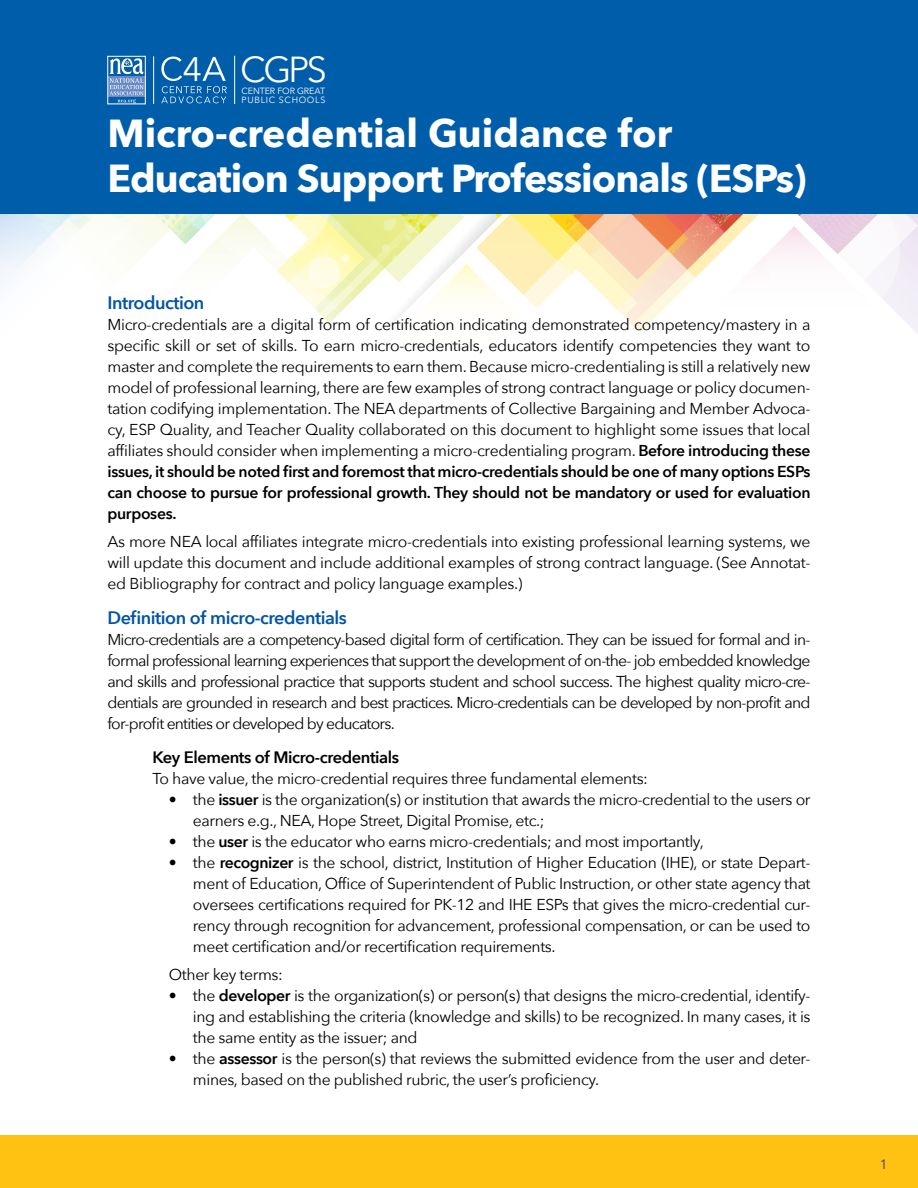
<style>
.page{position:relative;width:918px;height:1188px;background:#fff}
.page>*{position:absolute;margin:0;border:0;box-sizing:border-box;transform-origin:0 0}
.t1{font:700 39px/44.8px "Avenir Next";letter-spacing:-.025em;color:#fff}
.t2{font:35.85px "Avenir Next";color:#fff}
.t3{font:600 18px "Avenir Next";letter-spacing:-.025em;color:#0054a6}
.t4{font:600 16.5px "Avenir Next";letter-spacing:-.025em;color:#000}
.t5{font:15.75px/21px "Avenir Next";letter-spacing:-.025em;color:#000;text-align:justify}
.t6{font:13.5px "Avenir Next";color:#25408f}
.t7{font:8.85px "Avenir Next";letter-spacing:-.01em;color:#fff}
.t8{font:8.85px "Avenir Next";letter-spacing:.075em;color:#fff}
.s1{font-size:33.6px}
.s2{font-weight:600}
</style>
<div class="page">
<div style="left:0;top:1136px;width:918px;height:52px;background:#ffc212"></div>
<svg style="left:0;top:214px;width:918px;height:120px"></svg>
<div style="left:0;top:0;width:918px;height:214px;background:#005daa"></div>
<svg style="left:109px;top:58px;width:35px;height:44px"></svg>
<div style="left:107px;top:56px;width:39px;height:48px;border:1px solid #fff"></div>
<hr style="left:153px;top:56px;width:1px;height:48px;background:#fff">
<svg style="left:161px;top:57px;width:66px;height:46px"></svg>
<hr style="left:234px;top:56px;width:1px;height:48px;background:#fff">
<h2 class="t2" style="left:183px;top:39px;width:146px"><span class="s1">4</span> CGPS</h2>
<p class="t8" style="left:242px;top:93px;width:85px">PUBLIC SCHOOLS</p>
<p class="t7" style="left:242px;top:83px;width:85px">CENTER FOR GREAT</p>
<h1 class="t1" style="left:107px;top:110px;width:700px">Micro-credential Guidance for<br>Education Support Professionals (ESPs)</h1>
<p class="t3" style="left:107px;top:288px;width:99px">Introduction</p>
<p class="t5" style="left:107px;top:314px;width:705px">Micro-credentials are a digital form of certification indicating demonstrated competency/mastery in a specific skill or set of skills. To earn micro-credentials, educators identify competencies they want to master and complete the requirements to earn them. Because micro-credentialing is still a relatively new model of professional learning, there are few examples of strong contract language or policy documen&shy;tation codifying implementation. The NEA departments of Collective Bargaining and Member Advoca&shy;cy, ESP Quality, and Teacher Quality collaborated on this document to highlight some issues that local affiliates should consider when implementing a micro-credentialing program. <span class="s2">Before introducing these issues, it should be noted first and foremost that micro-credentials should be one of many options ESPs can choose to pursue for professional growth. They should not be mandatory or used for evaluation purposes.</span></p>
<p class="t5" style="left:107px;top:530px;width:705px">As more NEA local affiliates integrate micro-credentials into existing professional learning systems, we will update this document and include additional examples of strong contract language. (See Annotat&shy;ed Bibliography for contract and policy language examples.)</p>
<p class="t3" style="left:107px;top:602px;width:241px">Definition of micro-credentials</p>
<p class="t5" style="left:107px;top:628px;width:705px">Micro-credentials are a competency-based digital form of certification. They can be issued for formal and in&shy;formal professional learning experiences that support the development of on-the- job embedded knowledge and skills and professional practice that supports student and school success. The highest quality micro-cre&shy;dentials are grounded in research and best practices. Micro-credentials can be developed by non-profit and for-profit entities or developed by educators.</p>
<p class="t4" style="left:152px;top:743px;width:248px">Key Elements of Micro-credentials</p>
<p class="t5" style="left:152px;top:767px;width:497px">To have value, the micro-credential requires three fundamental elements:</p>
<p class="t5" style="left:193px;top:788px;width:619px;text-indent:-24px">• the <span class="s2">issuer</span> is the organization(s) or institution that awards the micro-credential to the users or earners e.g., NEA, Hope Street, Digital Promise, etc.;</p>
<p class="t5" style="left:169px;top:830px;width:536px">• the <span class="s2">user</span> is the educator who earns micro-credentials; and most importantly,</p>
<p class="t5" style="left:193px;top:851px;width:619px;text-indent:-24px">• the <span class="s2">recognizer</span> is the school, district, Institution of Higher Education (IHE), or state Depart&shy;ment of Education, Office of Superintendent of Public Instruction, or other state agency that oversees certifications required for PK-12 and IHE ESPs that gives the micro-credential cur&shy;rency through recognition for advancement, professional compensation, or can be used to meet certification and/or recertification requirements.</p>
<p class="t5" style="left:169px;top:963px;width:115px">Other key terms:</p>
<p class="t5" style="left:193px;top:984px;width:619px;text-indent:-24px">• the <span class="s2">developer</span> is the organization(s) or person(s) that designs the micro-credential, identify&shy;ing and establishing the criteria (knowledge and skills) to be recognized. In many cases, it is the same entity as the issuer; and</p>
<p class="t5" style="left:193px;top:1047px;width:619px;text-indent:-24px">• the <span class="s2">assessor</span> is the person(s) that reviews the submitted evidence from the user and deter&shy;mines, based on the published rubric, the user’s proficiency.</p>
<p class="t6" style="left:880px;top:1153px;width:9px">1</p>
</div>
